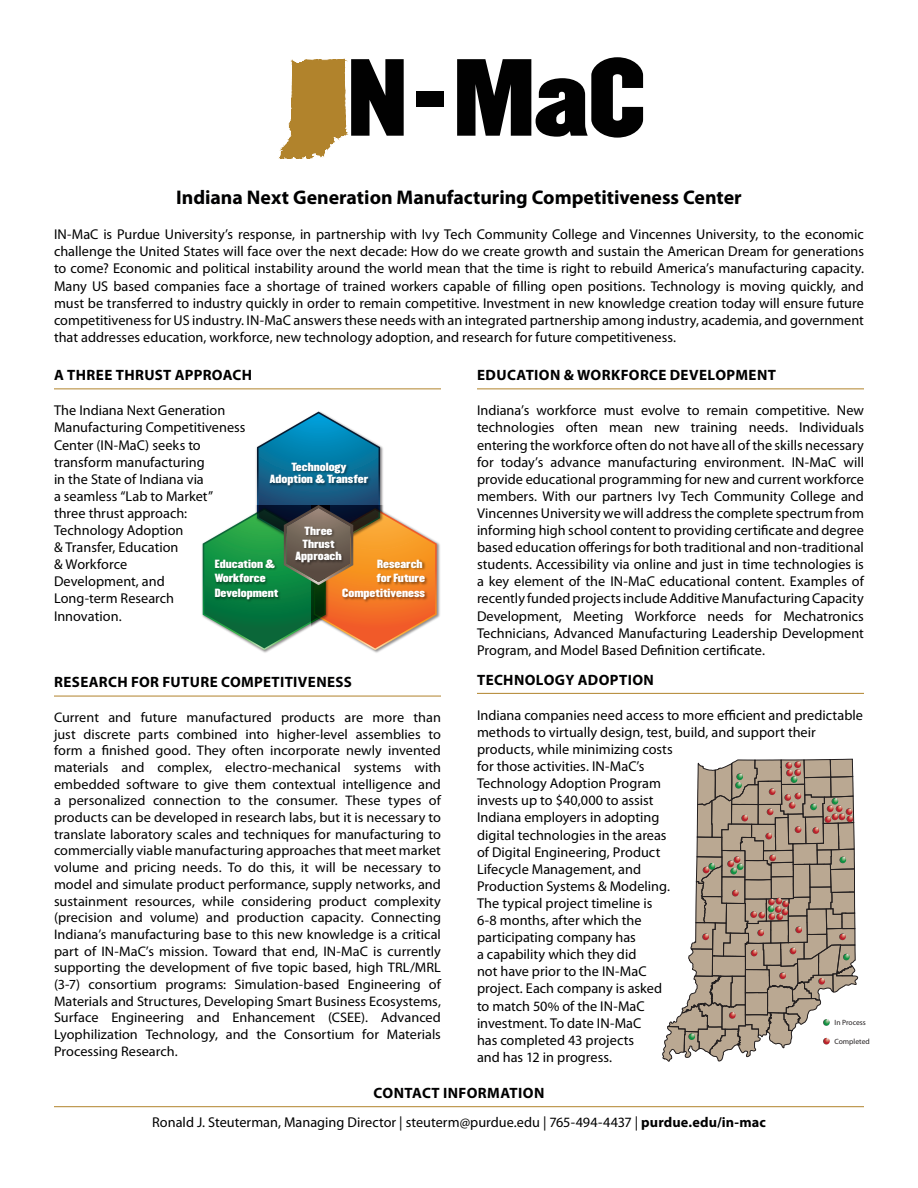
<style>
.page{position:relative;width:918px;height:1188px;background:#fff}
.page>*{position:absolute;margin:0;border:0;box-sizing:border-box;transform-origin:0 0}
.t1{font:700 19.8px "Myriad Pro";color:#000001}
.sub{font:700 15px "Myriad Pro";letter-spacing:.025em;color:#000001}
.body{font:14.25px/17.1px "Myriad Pro";color:#000001;text-align:justify}
.sub-2{font:14.25px "Myriad Pro";color:#000001}
.body-2{font:13.95px/16.6px "Myriad Pro";color:#000001;text-align:justify}
.t2{font:10.35px/14.7px "Champion Middleweight";color:#fff;text-align:center}
.t3{font:7.65px "Myriad Pro";color:#231f20}
.s1{font-weight:700}
</style>
<div class="page">
<div style="left:417px;top:91px;width:27px;height:16px;background:#010101"></div>
<svg style="left:457px;top:57px;width:186px;height:81px"></svg>
<svg style="left:280px;top:58px;width:124px;height:101px"></svg>
<hr style="left:54px;top:388px;width:387px;height:1px;background:#b1832c">
<img style="left:202px;top:543px;width:68px;height:110px">
<img style="left:371px;top:542px;width:69px;height:111px">
<svg style="left:203px;top:412px;width:234px;height:238px"></svg>
<img style="left:268px;top:460px;width:104px;height:32px">
<img style="left:294px;top:524px;width:52px;height:44px">
<img style="left:213px;top:556px;width:70px;height:49px">
<img style="left:340px;top:556px;width:89px;height:49px">
<hr style="left:54px;top:696px;width:387px;height:1px;background:#b1832c">
<hr style="left:477px;top:388px;width:387px;height:1px;background:#b1832c">
<hr style="left:477px;top:693px;width:387px;height:1px;background:#b1832c">
<svg style="left:663px;top:759px;width:195px;height:302px"></svg>
<hr style="left:54px;top:1106px;width:810px;height:1px;background:#b1832c">
<p class="t1" style="left:176px;top:186px;width:567px">Indiana Next Generation Manufacturing Competitiveness Center</p>
<p class="body" style="left:54px;top:226px;width:812px">IN-MaC is Purdue University’s response, in partnership with Ivy Tech Community College and Vincennes University, to the economic challenge the United States will face over the next decade: How do we create growth and sustain the American Dream for generations to come? Economic and political instability around the world mean that the time is right to rebuild America’s manufacturing capacity.<br>Many US based companies face a shortage of trained workers capable of filling open positions. Technology is moving quickly, and must be transferred to industry quickly in order to remain competitive. Investment in new knowledge creation today will ensure future competitiveness for US industry. IN-MaC answers these needs with an integrated partnership among industry, academia, and government that addresses education, workforce, new technology adoption, and research for future competitiveness.</p>
<p class="sub" style="left:54px;top:367px;width:199px">A THREE THRUST APPROACH</p>
<p class="body" style="left:54px;top:402px;width:193px;text-align:left">The Indiana Next Generation<br>Manufacturing Competitiveness<br>Center (IN-MaC) seeks to transform manufacturing<br>in the State of Indiana via<br>a seamless “Lab to Market” three thrust approach:<br>Technology Adoption<br>&amp; Transfer, Education<br>&amp; Workforce<br>Development, and<br>Long-term Research<br>Innovation.</p>
<p class="sub" style="left:477px;top:367px;width:300px">EDUCATION &amp; WORKFORCE DEVELOPMENT</p>
<p class="body" style="left:477px;top:402px;width:389px">Indiana’s workforce must evolve to remain competitive. New technologies often mean new training needs. Individuals entering the workforce often do not have all of the skills necessary for today’s advance manufacturing environment. IN-MaC will provide educational programming for new and current workforce members. With our partners Ivy Tech Community College and Vincennes University we will address the complete spectrum from informing high school content to providing certificate and degree based education offerings for both traditional and non-traditional students. Accessibility via online and just in time technologies is a key element of the IN-MaC educational content. Examples of recently funded projects include Additive Manufacturing Capacity Development, Meeting Workforce needs for Mechatronics Technicians, Advanced Manufacturing Leadership Development Program, and Model Based Definition certificate.</p>
<p class="sub" style="left:477px;top:671px;width:178px">TECHNOLOGY ADOPTION</p>
<p class="body" style="left:477px;top:707px;width:388px;text-align:left">Indiana companies need access to more efficient and predictable methods to virtually design, test, build, and support their products, while minimizing costs<br>for those activities. IN-MaC’s<br>Technology Adoption Program<br>invests up to $40,000 to assist<br>Indiana employers in adopting<br>digital technologies in the areas<br>of Digital Engineering, Product<br>Lifecycle Management, and<br>Production Systems &amp; Modeling.<br>The typical project timeline is<br>6-8 months, after which the<br>participating company has<br>a capability which they did<br>not have prior to the IN-MaC<br>project. Each company is asked<br>to match 50% of the IN-MaC<br>investment. To date IN-MaC<br>has completed 43 projects<br>and has 12 in progress.</p>
<p class="t2" style="left:270px;top:460px;width:100px;line-height:12.5px">Technology<br>Adoption &amp; Transfer</p>
<p class="t2" style="left:296px;top:525px;width:47px;line-height:12.5px">Three<br>Thrust<br>Approach</p>
<p class="t2" style="left:215px;top:556px;width:65px;text-align:left">Education &amp;<br>Workforce<br>Development</p>
<p class="t2" style="left:342px;top:556px;width:84px;text-align:right">Research<br>for Future<br>Competitiveness</p>
<p class="sub" style="left:54px;top:674px;width:299px">RESEARCH FOR FUTURE COMPETITIVENESS</p>
<p class="body-2" style="left:54px;top:709px;width:389px">Current and future manufactured products are more than just discrete parts combined into higher-level assemblies to form a finished good. They often incorporate newly invented materials and complex, electro-mechanical systems with embedded software to give them contextual intelligence and a personalized connection to the consumer. These types of products can be developed in research labs, but it is necessary to translate laboratory scales and techniques for manufacturing to commercially viable manufacturing approaches that meet market volume and pricing needs. To do this, it will be necessary to model and simulate product performance, supply networks, and sustainment resources, while considering product complexity (precision and volume) and production capacity. Connecting Indiana’s manufacturing base to this new knowledge is a critical part of IN-MaC’s mission. Toward that end, IN-MaC is currently supporting the development of five topic based, high TRL/MRL (3-7) consortium programs: Simulation-based Engineering of Materials and Structures, Developing Smart Business Ecosystems, Surface Engineering and Enhancement (CSEE). Advanced Lyophilization Technology, and the Consortium for Materials Processing Research.</p>
<p class="t3" style="left:834px;top:1019px;width:33px">In Process</p>
<p class="t3" style="left:834px;top:1037px;width:37px">Completed</p>
<p class="sub" style="left:374px;top:1085px;width:172px">CONTACT INFORMATION</p>
<p class="sub-2" style="left:152px;top:1115px;width:615px">Ronald J. Steuterman, Managing Director | steuterm@purdue.edu | 765-494-4437 | <span class="s1">purdue.edu/in-mac</span></p>
</div>
